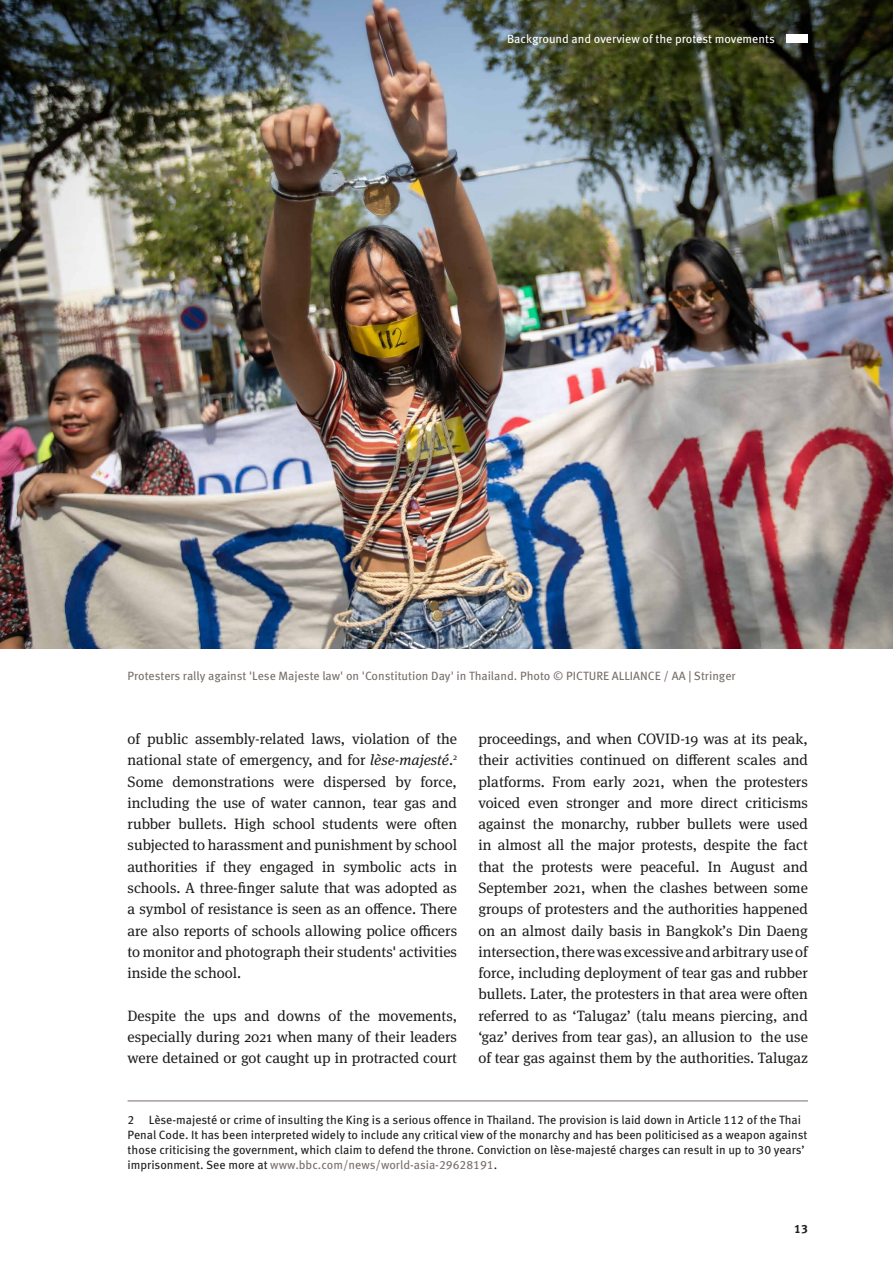
<style>
.page{position:relative;width:893px;height:1263px;background:#fff}
.page>*{position:absolute;margin:0;border:0;box-sizing:border-box;transform-origin:0 0}
.t1{font:15px/21.3px "Meta Serif Pro";color:#1d1d1b;text-align:justify}
.t2{font:12px/15px "Meta Pro";color:#1d1d1b}
.t3{font:12px "Meta Pro";color:#776f6c}
.t4{font:12px "Meta Pro";color:#fff}
.t5{font:700 12px "Meta Pro";color:#1d1d1b}
.s1{font-style:italic}
.s2{color:#776f6c}
</style>
<div class="page">
<img style="left:0;top:0;width:893px;height:648px">
<div style="left:787px;top:34px;width:21px;height:9px;background:#fff"></div>
<hr style="left:128px;top:1100px;width:680px;height:1px;background:#776f6c">
<p class="t4" style="left:507px;top:29px;width:269px">Background and overview of the protest movements</p>
<p class="t3" style="left:128px;top:667px;width:610px">Protesters rally against 'Lese Majeste law' on 'Constitution Day' in Thailand. Photo © PICTURE ALLIANCE / AA | Stringer</p>
<p class="t1" style="left:128px;top:727px;width:331px">of public assembly-related laws, violation of the national state of emergency, and for <span class="s1">lèse-majesté</span>.<sup>2<br></sup>Some demonstrations were dispersed by force, including the use of water cannon, tear gas and rubber bullets. High school students were often subjected to harassment and punishment by school authorities if they engaged in symbolic acts in schools. A three-finger salute that was adopted as a symbol of resistance is seen as an offence. There are also reports of schools allowing police officers to monitor and photograph their students' activities inside the school.</p>
<p class="t1" style="left:128px;top:1004px;width:331px">Despite the ups and downs of the movements, especially during 2021 when many of their leaders were detained or got caught up in protracted court</p>
<p class="t1" style="left:478px;top:727px;width:331px">proceedings, and when COVID-19 was at its peak, their activities continued on different scales and platforms. From early 2021, when the protesters voiced even stronger and more direct criticisms against the monarchy, rubber bullets were used in almost all the major protests, despite the fact that the protests were peaceful. In August and September 2021, when the clashes between some groups of protesters and the authorities happened on an almost daily basis in Bangkok’s Din Daeng intersection, there was excessive and arbitrary use of force, including deployment of tear gas and rubber bullets. Later, the protesters in that area were often referred to as ‘Talugaz’ (talu means piercing, and ‘gaz’ derives from tear gas), an allusion to the use of tear gas against them by the authorities. Talugaz</p>
<p class="t2" style="left:128px;top:1112px;width:681px">2 Lèse-majesté or crime of insulting the King is a serious offence in Thailand. The provision is laid down in Article 112 of the Thai Penal Code. It has been interpreted widely to include any critical view of the monarchy and has been politicised as a weapon against those criticising the government, which claim to defend the throne. Conviction on lèse-majesté charges can result in up to 30 years’ imprisonment. See more at <span class="s2">www.bbc.com/news/world-asia-29628191</span>.</p>
<p class="t5" style="left:794px;top:1220px;width:15px">13</p>
</div>
